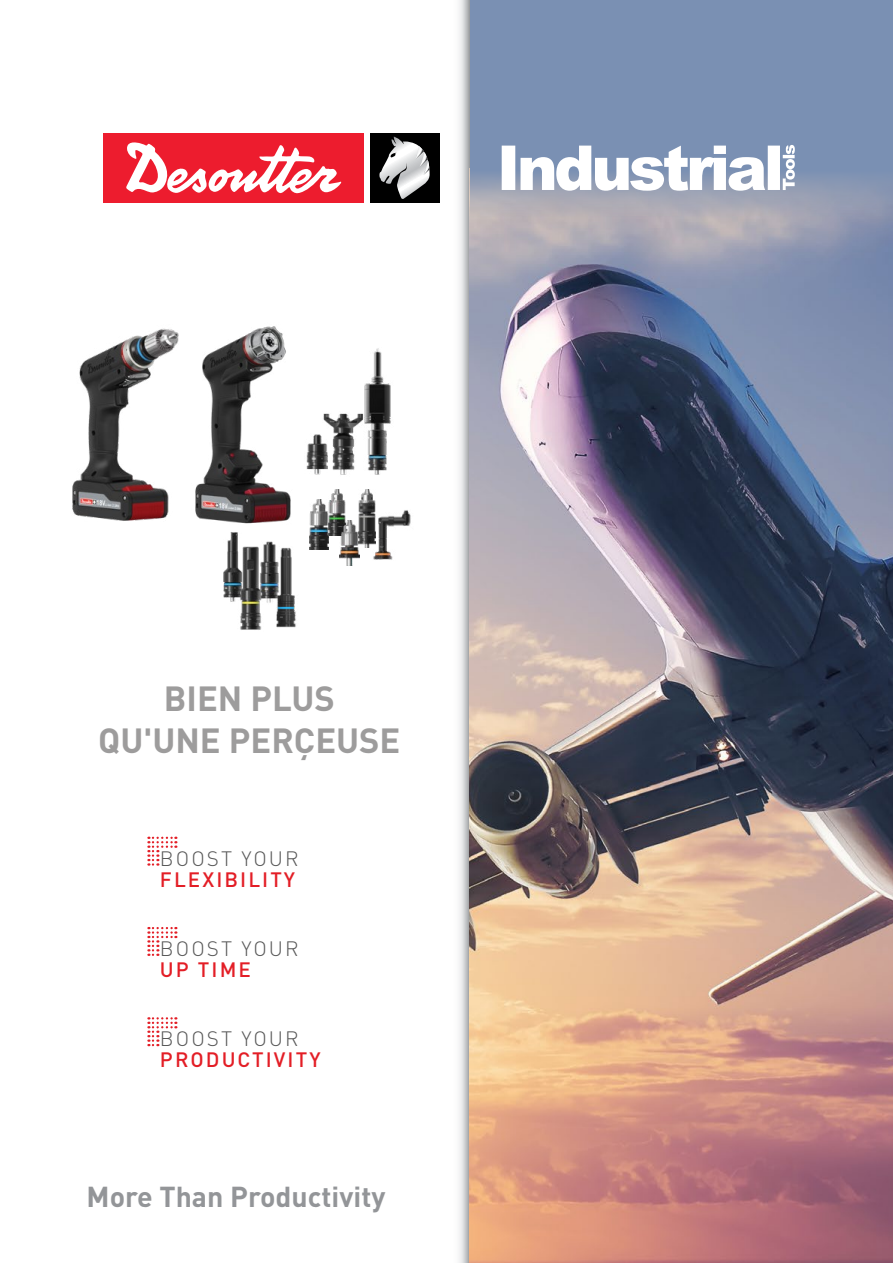
<style>
.page{position:relative;width:893px;height:1263px;background:#fff}
.page>*{position:absolute;margin:0;border:0;box-sizing:border-box;transform-origin:0 0}
.t1{font:700 34.5px/42px "DIN";color:#9d9c9c;text-align:center}
.t2{font:700 28.5px "DIN";color:#939598}
.t3{font:500 20.55px "DIN";letter-spacing:.1em;color:#e31e26}
.t4{font:300 20.55px "DIN";letter-spacing:.1em;color:#575757}
</style>
<div class="page">
<img style="left:459px;top:0;width:11px;height:1263px">
<img style="left:470px;top:230px;width:423px;height:1033px">
<img style="left:195px;top:326px;width:96px;height:198px">
<svg style="left:470px;top:0;width:423px;height:230px;background:#8395b3"></svg>
<svg style="left:502px;top:145px;width:293px;height:46px"></svg>
<div style="left:370px;top:133px;width:69px;height:70px;background:#000"></div>
<div style="left:104px;top:133px;width:260px;height:70px;background:#ed1c2e"></div>
<svg style="left:126px;top:142px;width:216px;height:52px"></svg>
<svg style="left:379px;top:137px;width:51px;height:62px"></svg>
<img style="left:364px;top:348px;width:27px;height:127px">
<svg style="left:148px;top:927px;width:28px;height:29px"></svg>
<svg style="left:148px;top:837px;width:28px;height:29px"></svg>
<svg style="left:148px;top:1017px;width:28px;height:29px"></svg>
<img style="left:72px;top:328px;width:107px;height:193px">
<img style="left:263px;top:541px;width:13px;height:62px">
<img style="left:223px;top:532px;width:15px;height:70px">
<img style="left:238px;top:546px;width:25px;height:84px">
<img style="left:275px;top:546px;width:21px;height:82px">
<img style="left:323px;top:413px;width:41px;height:62px">
<img style="left:306px;top:433px;width:23px;height:41px">
<img style="left:358px;top:489px;width:17px;height:58px">
<img style="left:366px;top:510px;width:45px;height:50px">
<img style="left:309px;top:499px;width:19px;height:51px">
<img style="left:328px;top:489px;width:18px;height:47px">
<img style="left:339px;top:520px;width:20px;height:45px">
<h1 class="t1" style="left:98px;top:676px;width:304px">BIEN PLUS<br>QU'UNE PERÇEUSE</h1>
<p class="t4" style="left:160px;top:846px;width:140px">BOOST YOUR</p>
<p class="t3" style="left:160px;top:866px;width:137px">FLEXIBILITY</p>
<p class="t4" style="left:160px;top:936px;width:140px">BOOST YOUR</p>
<p class="t3" style="left:160px;top:956px;width:92px">UP TIME</p>
<p class="t4" style="left:160px;top:1026px;width:140px">BOOST YOUR</p>
<p class="t3" style="left:160px;top:1047px;width:162px">PRODUCTIVITY</p>
<h2 class="t2" style="left:87px;top:1178px;width:300px">More Than Productivity</h2>
</div>
